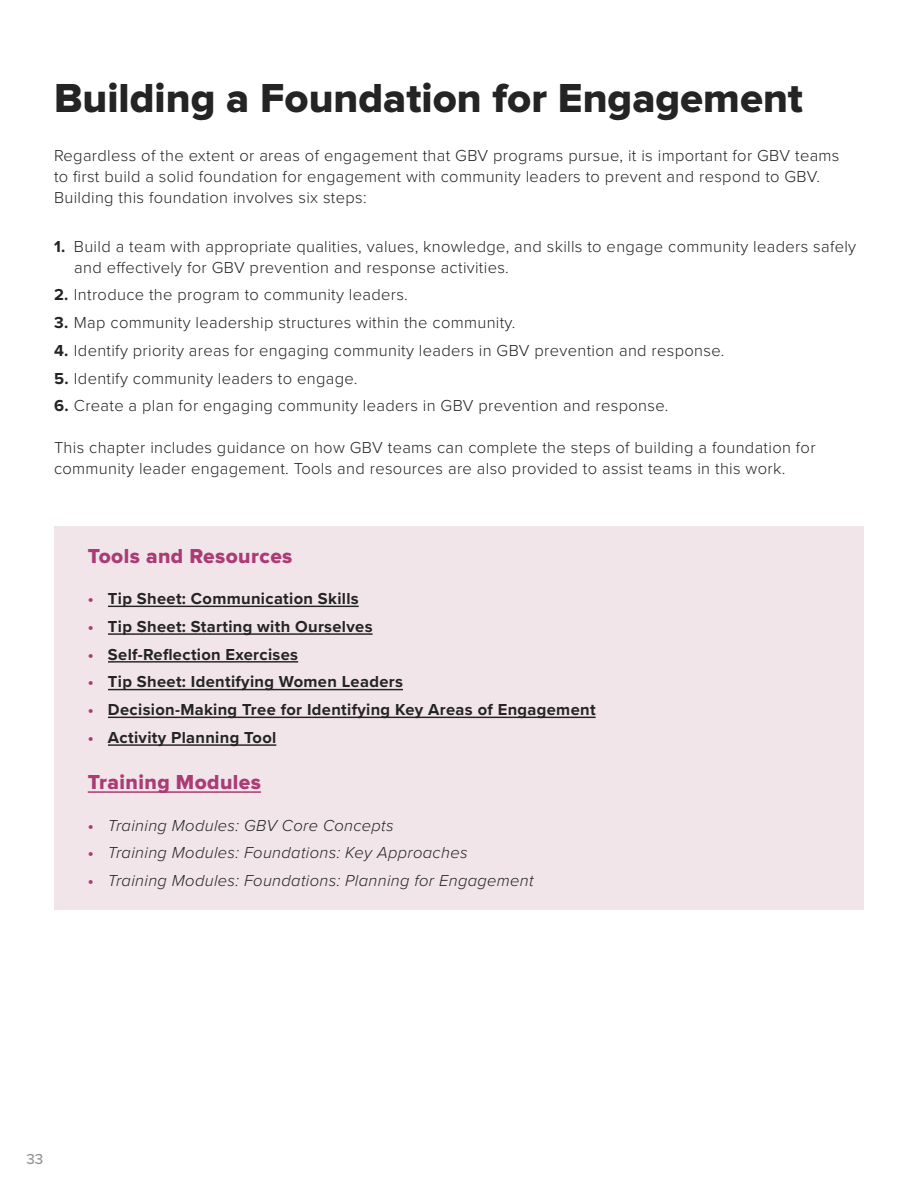
<style>
.page{position:relative;width:918px;height:1188px;background:#fff}
.page>*{position:absolute;margin:0;border:0;box-sizing:border-box;transform-origin:0 0}
.t1{font:42px "Proxima Nova Extrabld";color:#242424}
.t2{font:21px "Proxima Nova Extrabld";letter-spacing:.02em;color:#aa3b75}
.t3{font:300 16.5px/21px "Proxima Nova";letter-spacing:.02em;color:#242424}
.t4{font:700 16.5px "Proxima Nova";letter-spacing:.02em;color:#242424}
.t5{font:italic 300 16.5px "Proxima Nova";letter-spacing:.02em;color:#242424}
.t6{font:500 15px "Proxima Nova";color:#939598}
.s1{font-weight:700}
.s2{color:#aa3b75}
.s3{font-weight:700;font-style:normal;color:#aa3b75}
</style>
<div class="page">
<div style="left:54px;top:526px;width:810px;height:68px;background:#f1e5e9"></div>
<div style="left:54px;top:591px;width:810px;height:37px;background:#f1e5e9"></div>
<hr style="left:108px;top:606px;width:251px;height:1px;background:#242424">
<div style="left:54px;top:619px;width:810px;height:37px;background:#f1e5e9"></div>
<hr style="left:108px;top:633px;width:265px;height:2px;background:#242424">
<div style="left:54px;top:646px;width:810px;height:37px;background:#f1e5e9"></div>
<hr style="left:108px;top:661px;width:190px;height:2px;background:#242424">
<div style="left:54px;top:674px;width:810px;height:37px;background:#f1e5e9"></div>
<hr style="left:108px;top:689px;width:295px;height:1px;background:#242424">
<div style="left:54px;top:702px;width:810px;height:37px;background:#f1e5e9"></div>
<hr style="left:108px;top:717px;width:488px;height:1px;background:#242424">
<div style="left:54px;top:730px;width:810px;height:36px;background:#f1e5e9"></div>
<hr style="left:108px;top:744px;width:168px;height:2px;background:#242424">
<div style="left:54px;top:752px;width:810px;height:69px;background:#f1e5e9"></div>
<hr style="left:88px;top:791px;width:173px;height:2px;background:#aa3b75">
<div style="left:54px;top:818px;width:810px;height:36px;background:#f1e5e9"></div>
<div style="left:54px;top:845px;width:810px;height:37px;background:#f1e5e9"></div>
<div style="left:54px;top:873px;width:810px;height:37px;background:#f1e5e9"></div>
<h1 class="t1" style="left:54px;top:79px;width:751px">Building a Foundation for Engagement</h1>
<p class="t3" style="left:54px;top:144px;width:787px">Regardless of the extent or areas of engagement that GBV programs pursue, it is important for GBV teams to first build a solid foundation for engagement with community leaders to prevent and respond to GBV.<br>Building this foundation involves six steps:</p>
<p class="t3" style="left:74px;top:235px;width:784px;text-indent:-20px"><span class="s1">1.</span> Build a team with appropriate qualities, values, knowledge, and skills to engage community leaders safely and effectively for GBV prevention and response activities.</p>
<p class="t3" style="left:54px;top:283px;width:355px"><span class="s1">2.</span> Introduce the program to community leaders.</p>
<p class="t3" style="left:54px;top:311px;width:463px"><span class="s1">3.</span> Map community leadership structures within the community.</p>
<p class="t3" style="left:54px;top:339px;width:672px"><span class="s1">4.</span> Identify priority areas for engaging community leaders in GBV prevention and response.</p>
<p class="t3" style="left:54px;top:367px;width:305px"><span class="s1">5.</span> Identify community leaders to engage.</p>
<p class="t3" style="left:54px;top:394px;width:616px"><span class="s1">6.</span> Create a plan for engaging community leaders in GBV prevention and response.</p>
<p class="t3" style="left:54px;top:436px;width:763px">This chapter includes guidance on how GBV teams can complete the steps of building a foundation for community leader engagement. Tools and resources are also provided to assist teams in this work.</p>
<p class="t2" style="left:88px;top:546px;width:206px">Tools and Resources</p>
<p class="t4" style="left:88px;top:586px;width:272px"><span class="s2">•</span> Tip Sheet: Communication Skills</p>
<p class="t4" style="left:88px;top:614px;width:286px"><span class="s2">•</span> Tip Sheet: Starting with Ourselves</p>
<p class="t4" style="left:88px;top:642px;width:212px"><span class="s2">•</span> Self-Reflection Exercises</p>
<p class="t4" style="left:88px;top:669px;width:317px"><span class="s2">•</span> Tip Sheet: Identifying Women Leaders</p>
<p class="t4" style="left:88px;top:697px;width:509px"><span class="s2">•</span> Decision-Making Tree for Identifying Key Areas of Engagement</p>
<p class="t4" style="left:88px;top:725px;width:190px"><span class="s2">•</span> Activity Planning Tool</p>
<p class="t2" style="left:88px;top:773px;width:175px">Training Modules</p>
<p class="t5" style="left:88px;top:813px;width:307px"><span class="s3">•</span> Training Modules: GBV Core Concepts</p>
<p class="t5" style="left:88px;top:840px;width:381px"><span class="s3">•</span> Training Modules: Foundations: Key Approaches</p>
<p class="t5" style="left:88px;top:868px;width:447px"><span class="s3">•</span> Training Modules: Foundations: Planning for Engagement</p>
<p class="t6" style="left:26px;top:1148px;width:18px">33</p>
</div>
